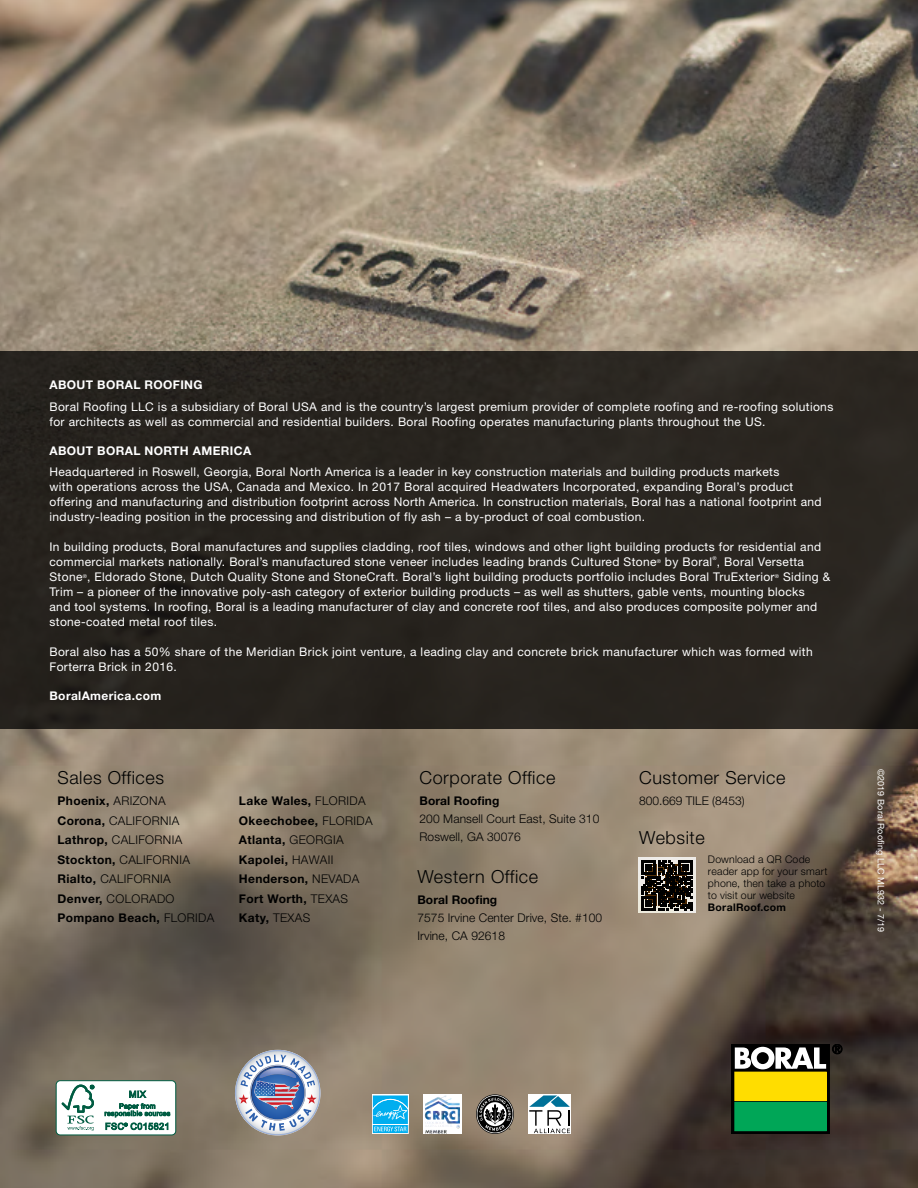
<style>
.page{position:relative;width:918px;height:1188px;background:#fff}
.page>*{position:absolute;margin:0;border:0;box-sizing:border-box;transform-origin:0 0}
.t1{font:300 18px "Helvetica Neue LT Std";letter-spacing:.03em;color:#000101}
.t2{font:300 18px "Helvetica Neue LT Std";letter-spacing:.03em;color:#000}
.t3{font:12px/15px "Helvetica Neue LT Std";letter-spacing:.03em;color:#fff}
.t4{font:300 12px/19.5px "Helvetica Neue LT Std";letter-spacing:.03em;color:#000}
.t5{font:700 12px/19.5px "Helvetica Neue LT Std";letter-spacing:.03em;color:#000}
.t6{font:300 12px/18px "Helvetica Neue LT Std";letter-spacing:.01em;color:#000}
.t7{font:700 12px "Helvetica Neue LT Std";letter-spacing:.03em;color:#fff}
.t8{font:700 12px "Helvetica Neue LT Std";letter-spacing:.01em;color:#000}
.t9{font:300 10.5px/12px "Helvetica Neue LT Std";letter-spacing:.02em;color:#000}
.t10{font:700 10.5px "Helvetica Neue LT Std";letter-spacing:.025em;color:#000}
.t11{font:9px "Helvetica Neue LT Std";letter-spacing:.01em;color:#fff}
.t12{font:5.25px "Helvetica Neue LT Std";color:#fff}
.s1{font-weight:700}
.s2{font-weight:300}
</style>
<div class="page">
<img style="left:0;top:0;width:918px;height:1188px">
<div style="left:0;top:351px;width:918px;height:378px;background:#28241f"></div>
<svg style="left:423px;top:1095px;width:39px;height:39px"></svg>
<img style="left:426px;top:1096px;width:19px;height:7px">
<svg style="left:372px;top:1095px;width:37px;height:1px"></svg>
<svg style="left:372px;top:1096px;width:37px;height:38px"></svg>
<svg style="left:476px;top:1094px;width:38px;height:40px;background:#696560"></svg>
<div style="left:56px;top:1081px;width:120px;height:54px;background:#fff;border-radius:4px"></div>
<div style="left:56px;top:1080px;width:120px;height:55px;border:1px solid #005c42;border-radius:4px"></div>
<svg style="left:62px;top:1085px;width:32px;height:46px"></svg>
<svg style="left:105px;top:1090px;width:65px;height:27px"></svg>
<svg style="left:105px;top:1123px;width:63px;height:7px"></svg>
<svg style="left:49px;top:1076px;width:7px;height:5px"></svg>
<img style="left:235px;top:1050px;width:86px;height:86px">
<div style="left:731px;top:1044px;width:98px;height:90px;background:linear-gradient(to right,#020202,#000)"></div>
<div style="left:731px;top:1044px;width:99px;height:90px;border:1px solid #000"></div>
<div style="left:735px;top:1072px;width:91px;height:29px;background:#fd0"></div>
<div style="left:735px;top:1102px;width:91px;height:29px;background:#00a657"></div>
<svg style="left:735px;top:1047px;width:91px;height:22px"></svg>
<svg style="left:832px;top:1044px;width:10px;height:10px"></svg>
<svg style="left:638px;top:857px;width:58px;height:56px"></svg>
<svg style="left:642px;top:860px;width:50px;height:50px;background:#2d2823"></svg>
<div style="left:528px;top:1095px;width:43px;height:39px;background:#fff"></div>
<svg style="left:529px;top:1095px;width:41px;height:38px"></svg>
<p class="t7" style="left:50px;top:378px;width:155px">ABOUT BORAL ROOFING</p>
<p class="t3" style="left:50px;top:399px;width:785px">Boral Roofing LLC is a subsidiary of Boral USA and is the country’s largest premium provider of complete roofing and re-roofing solutions for architects as well as commercial and residential builders. Boral Roofing operates manufacturing plants throughout the US.</p>
<p class="t7" style="left:50px;top:443px;width:203px">ABOUT BORAL NORTH AMERICA</p>
<p class="t3" style="left:50px;top:464px;width:774px">Headquartered in Roswell, Georgia, Boral North America is a leader in key construction materials and building products markets<br>with operations across the USA, Canada and Mexico. In 2017 Boral acquired Headwaters Incorporated, expanding Boral’s product offering and manufacturing and distribution footprint across North America. In construction materials, Boral has a national footprint and industry-leading position in the processing and distribution of fly ash – a by-product of coal combustion.</p>
<p class="t3" style="left:50px;top:539px;width:773px">In building products, Boral manufactures and supplies cladding, roof tiles, windows and other light building products for residential and commercial markets nationally. Boral’s manufactured stone veneer includes leading brands Cultured Stone</p>
<p class="t12" style="left:713px;top:555px;width:6px">®</p>
<p class="t3" style="left:50px;top:569px;width:727px">Stone , Eldorado Stone, Dutch Quality Stone and StoneCraft. Boral’s light building products portfolio includes Boral TruExterior</p>
<p class="t12" style="left:657px;top:558px;width:6px">®</p>
<p class="t3" style="left:665px;top:554px;width:141px">by Boral , Boral Versetta</p>
<p class="t3" style="left:50px;top:569px;width:782px;text-indent:734px">Siding &amp; Trim – a pioneer of the innovative poly-ash category of exterior building products – as well as shutters, gable vents, mounting blocks<br>and tool systems. In roofing, Boral is a leading manufacturer of clay and concrete roof tiles, and also produces composite polymer and stone-coated metal roof tiles.</p>
<p class="t3" style="left:50px;top:644px;width:765px">Boral also has a 50% share of the Meridian Brick joint venture, a leading clay and concrete brick manufacturer which was formed with<br>Forterra Brick in 2016.</p>
<p class="t7" style="left:50px;top:688px;width:113px">BoralAmerica.com</p>
<p class="t12" style="left:83px;top:573px;width:6px">®</p>
<p class="t12" style="left:775px;top:573px;width:6px">®</p>
<h1 class="t1" style="left:58px;top:766px;width:108px">Sales Offices</h1>
<p class="t4" style="left:58px;top:791px;width:158px"><span class="s1">Phoenix,</span> ARIZONA<br><span class="s1">Corona,</span> CALIFORNIA<br><span class="s1">Lathrop,</span> CALIFORNIA<br><span class="s1">Stockton,</span> CALIFORNIA<br><span class="s1">Rialto,</span> CALIFORNIA<br><span class="s1">Denver,</span> COLORADO<br><span class="s1">Pompano Beach,</span> FLORIDA</p>
<p class="t5" style="left:239px;top:791px;width:135px">Lake Wales, <span class="s2">FLORIDA<br></span>Okeechobee, <span class="s2">FLORIDA<br></span>Atlanta, <span class="s2">GEORGIA<br></span>Kapolei, <span class="s2">HAWAII<br></span>Henderson, <span class="s2">NEVADA<br></span>Fort Worth, <span class="s2">TEXAS<br></span>Katy, <span class="s2">TEXAS</span></p>
<h1 class="t1" style="left:420px;top:766px;width:137px">Corporate Office</h1>
<p class="t8" style="left:420px;top:793px;width:81px">Boral Roofing</p>
<p class="t6" style="left:420px;top:809px;width:181px">200 Mansell Court East, Suite 310<br>Roswell, GA 30076</p>
<h1 class="t1" style="left:417px;top:865px;width:122px">Western Office</h1>
<p class="t8" style="left:417px;top:892px;width:81px">Boral Roofing</p>
<p class="t6" style="left:417px;top:908px;width:186px">7575 Irvine Center Drive, Ste. #100<br>Irvine, CA 92618</p>
<h1 class="t1" style="left:639px;top:766px;width:148px">Customer Service</h1>
<p class="t6" style="left:639px;top:791px;width:107px">800.669 TILE (8453)</p>
<h1 class="t2" style="left:639px;top:827px;width:67px">Website</h1>
<p class="t9" style="left:708px;top:853px;width:121px">Download a QR Code reader app for your smart phone, then take a photo to visit our website</p>
<p class="t10" style="left:708px;top:901px;width:80px">BoralRoof.com</p>
<p class="t11" style="left:886px;top:769px;width:165px;rotate:90deg">©2019 Boral Roofing LLC ML932 - 7/19</p>
</div>
